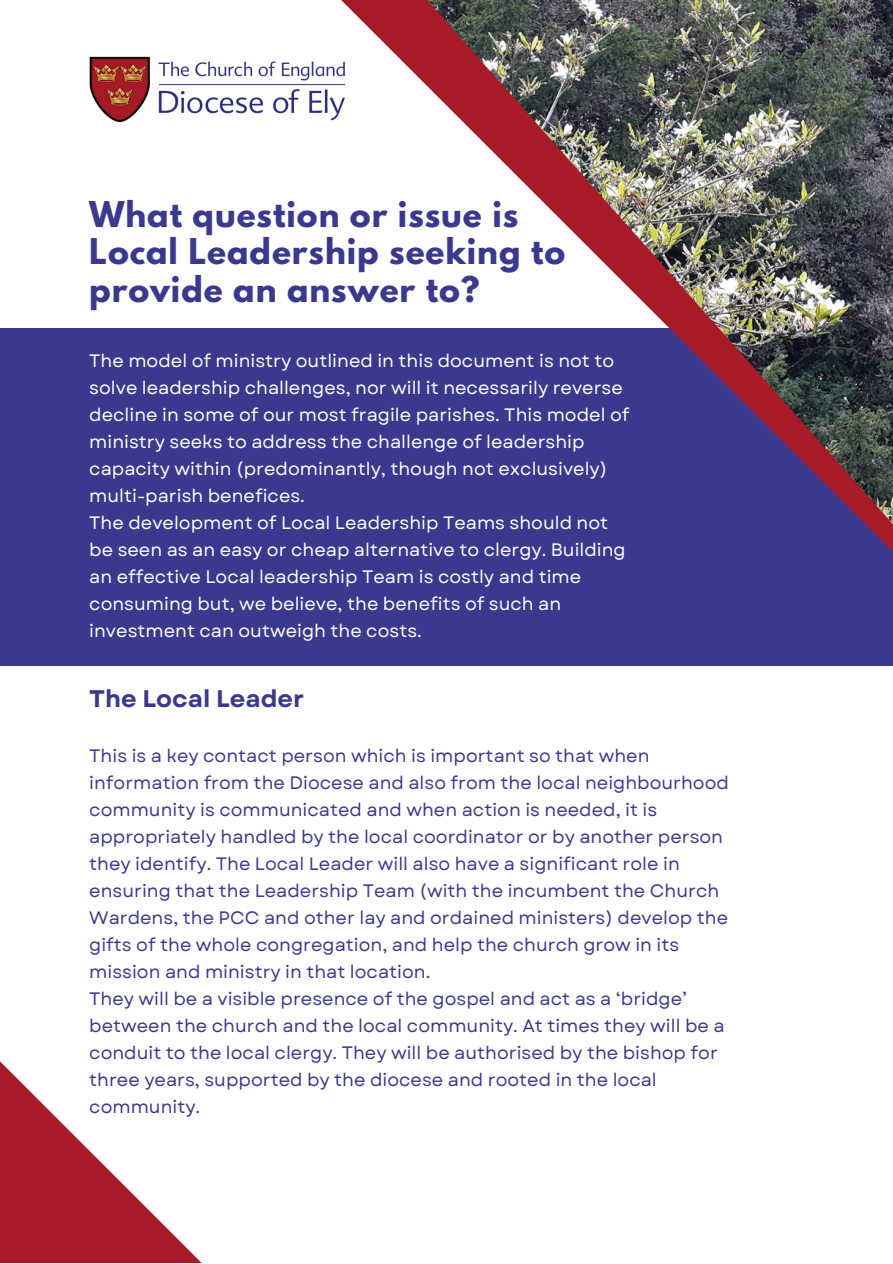
<style>
.page{position:relative;width:893px;height:1264px;background:#fff}
.page>*{position:absolute;margin:0;border:0;box-sizing:border-box;transform-origin:0 0}
.t1{font:700 31.5px/37px "League Spartan";letter-spacing:.03em;color:#3b398d}
.t2{font:700 24px "Garet";color:#3b398d}
.t3{font:18px/27px "Garet";color:#3b398d}
.t4{font:18px/27px "Garet";color:#fff}
</style>
<div class="page">
<div style="left:0;top:328px;width:892px;height:338px;background:#3b398d"></div>
<img style="left:346px;top:0;width:546px;height:551px">
<svg style="left:0;top:1061px;width:201px;height:201px"></svg>
<img style="left:89px;top:35px;width:278px;height:108px">
<p class="t1" style="left:89px;top:200px;width:477px">What question or issue is<br>Local Leadership seeking to provide an answer to?</p>
<p class="t4" style="left:89px;top:347px;width:541px">The model of ministry outlined in this document is not to solve leadership challenges, nor will it necessarily reverse decline in some of our most fragile parishes. This model of ministry seeks to address the challenge of leadership capacity within (predominantly, though not exclusively) multi-parish benefices.</p>
<p class="t4" style="left:89px;top:509px;width:538px">The development of Local Leadership Teams should not be seen as an easy or cheap alternative to clergy. Building an effective Local leadership Team is costly and time consuming but, we believe, the benefits of such an investment can outweigh the costs.</p>
<p class="t2" style="left:89px;top:681px;width:216px">The Local Leader</p>
<p class="t3" style="left:89px;top:742px;width:641px">This is a key contact person which is important so that when information from the Diocese and also from the local neighbourhood community is communicated and when action is needed, it is appropriately handled by the local coordinator or by another person they identify. The Local Leader will also have a significant role in ensuring that the Leadership Team (with the incumbent the Church Wardens, the PCC and other lay and ordained ministers) develop the gifts of the whole congregation, and help the church grow in its mission and ministry in that location.</p>
<p class="t3" style="left:89px;top:985px;width:636px">They will be a visible presence of the gospel and act as a ‘bridge’ between the church and the local community. At times they will be a conduit to the local clergy. They will be authorised by the bishop for three years, supported by the diocese and rooted in the local community.</p>
</div>
